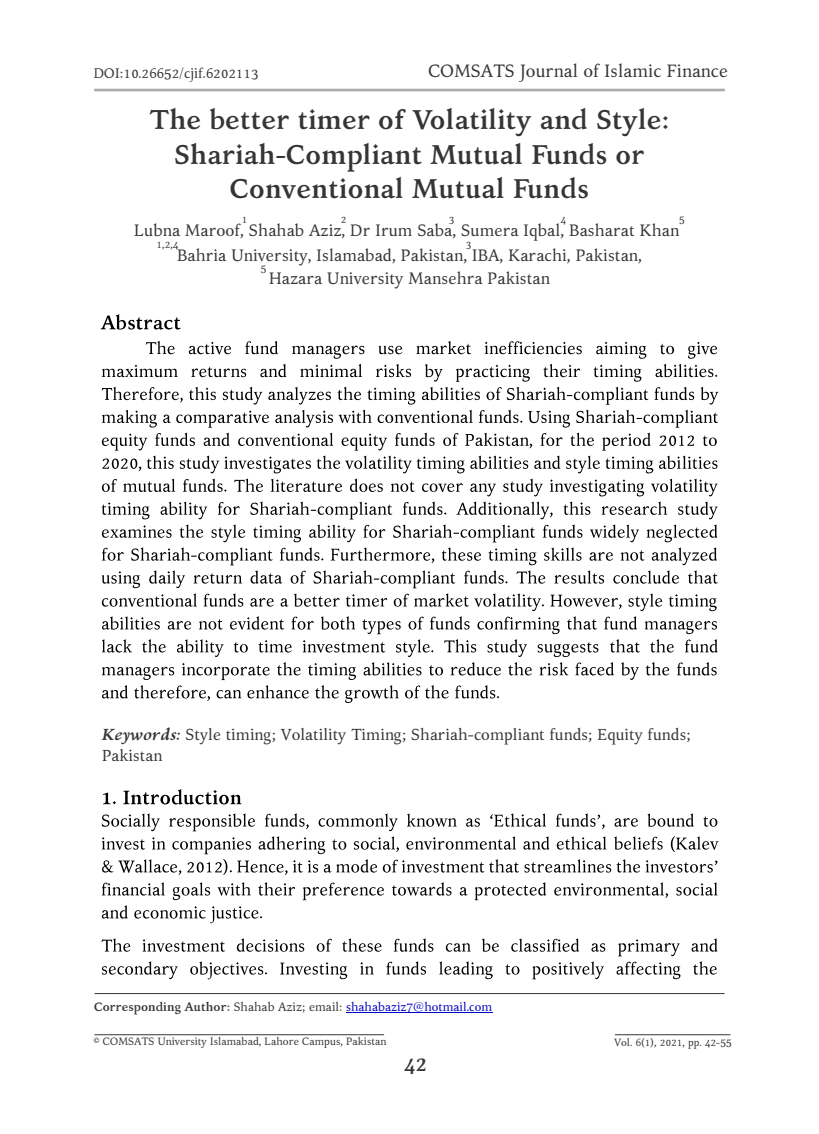
<style>
.page{position:relative;width:819px;height:1134px;background:#fff}
.page>*{position:absolute;margin:0;border:0;box-sizing:border-box;transform-origin:0 0}
.t1{font:700 27.3px/34.6px "Kelvinch";color:#373435;text-align:center}
.t2{font:700 21px "Kelvinch";color:#373435}
.t3{font:17.85px "Kelvinch";color:#373435}
.t4{font:16.62px/22.2px "Kelvinch";color:#373435;text-align:center}
.t5{font:16.1px/21.5px "Kelvinch";color:#373435}
.t6{font:14px "Kelvinch";color:#373435}
.t7{font:12.25px "Kelvinch";color:#0000c4}
.t8{font:10.67px "Kelvinch";color:#373435}
.t9{font:10.5px "Kelvinch";color:#373435}
.s1{font-weight:700;font-style:italic}
.s2{font-weight:700;color:#373435}
.s3{color:#373435}
</style>
<div class="page">
<hr style="left:94px;top:89px;width:631px;height:2px;background:#a9abae">
<hr style="left:94px;top:993px;width:630px;height:1px;background:#373435">
<hr style="left:346px;top:1012px;width:146px;height:1px;background:#0000c4">
<hr style="left:615px;top:1034px;width:115px;height:1px;background:#373435">
<hr style="left:94px;top:1034px;width:290px;height:1px;background:#373435">
<svg style="left:101px;top:314px;width:80px;height:16px"></svg>
<svg style="left:102px;top:341px;width:616px;height:132px"></svg>
<svg style="left:102px;top:479px;width:616px;height:224px"></svg>
<svg style="left:103px;top:792px;width:13px;height:12px"></svg>
<svg style="left:123px;top:789px;width:118px;height:16px"></svg>
<svg style="left:101px;top:813px;width:617px;height:62px"></svg>
<svg style="left:676px;top:882px;width:42px;height:14px"></svg>
<svg style="left:102px;top:882px;width:566px;height:41px"></svg>
<svg style="left:101px;top:938px;width:617px;height:41px"></svg>
<p class="t6" style="left:94px;top:67px;width:166px">DOI:10.26652/cjif.6202113</p>
<p class="t3" style="left:428px;top:63px;width:301px">COMSATS Journal of Islamic Finance</p>
<h1 class="t1" style="left:149px;top:105px;width:522px">The better timer of Volatility and Style:<br>Shariah-Compliant Mutual Funds or<br>Conventional Mutual Funds</h1>
<p class="t9" style="left:341px;top:215px;width:7px">2</p>
<p class="t9" style="left:449px;top:215px;width:7px">3</p>
<p class="t9" style="left:561px;top:215px;width:7px">4</p>
<p class="t9" style="left:679px;top:215px;width:7px">5</p>
<p class="t9" style="left:466px;top:240px;width:7px">3</p>
<p class="t9" style="left:242px;top:215px;width:7px">1</p>
<p class="t4" style="left:177px;top:246px;width:467px">Bahria University, Islamabad, Pakistan, IBA, Karachi, Pakistan,<br>Hazara University Mansehra Pakistan</p>
<p class="t4" style="left:134px;top:221px;width:547px">Lubna Maroof, Shahab Aziz, Dr Irum Saba, Sumera Iqbal, Basharat Khan</p>
<p class="t9" style="left:157px;top:240px;width:23px">1,2,4</p>
<p class="t9" style="left:261px;top:264px;width:7px">5</p>
<p class="t5" style="left:102px;top:725px;width:590px"><span class="s1">Keywords:</span> Style timing; Volatility Timing; Shariah-compliant funds; Equity funds;<br>Pakistan</p>
<p class="t7" style="left:94px;top:1002px;width:400px"><span class="s2">Corresponding Author:</span> <span class="s3">Shahab Aziz; email:</span> shahabaziz7@hotmail.com</p>
<p class="t8" style="left:94px;top:1037px;width:294px">© COMSATS University Islamabad, Lahore Campus, Pakistan</p>
<p class="t9" style="left:614px;top:1038px;width:119px">Vol. 6(1), 2021, pp. 42-55</p>
<p class="t2" style="left:403px;top:1055px;width:26px">42</p>
</div>
